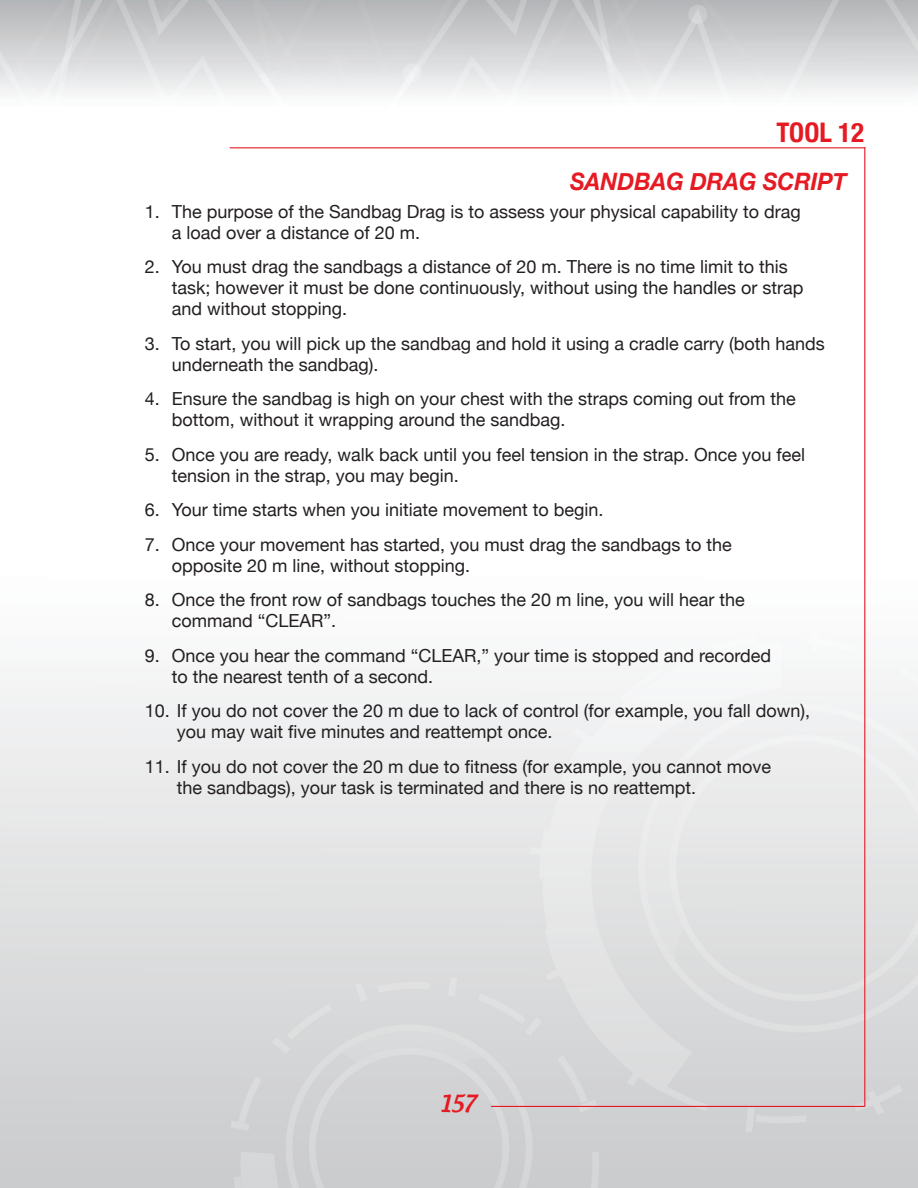
<style>
.page{position:relative;width:918px;height:1188px;background:#fff}
.page>*{position:absolute;margin:0;border:0;box-sizing:border-box;transform-origin:0 0}
.t1{font:700 condensed 27px "Helvetica Neue";color:#e51a23}
.t2{font:italic 700 24px "Helvetica Neue";color:#e51a23;scale:.95 1}
.t3{font:500 22.5px "Androgyne";color:#e51a23}
.t4{font:18px/21px "Helvetica Neue";color:#231f20}
</style>
<div class="page">
<img style="left:0;top:0;width:918px;height:94px">
<hr style="left:864px;top:147px;width:1px;height:960px;background:#e51a23">
<hr style="left:230px;top:147px;width:635px;height:1px;background:#e51a23">
<hr style="left:491px;top:1106px;width:373px;height:1px;background:#e51a23">
<h1 class="t1" style="left:776px;top:110px;width:89px">TOOL 12</h1>
<h2 class="t2" style="left:570px;top:163px;width:293px">SANDBAG DRAG SCRIPT</h2>
<p class="t4" style="left:172px;top:202px;width:631px;text-indent:-27px">1. The purpose of the Sandbag Drag is to assess your physical capability to drag a load over a distance of 20 m.</p>
<p class="t4" style="left:172px;top:257px;width:633px;text-indent:-27px">2. You must drag the sandbags a distance of 20 m. There is no time limit to this task; however it must be done continuously, without using the handles or strap and without stopping.</p>
<p class="t4" style="left:172px;top:334px;width:655px;text-indent:-27px">3. To start, you will pick up the sandbag and hold it using a cradle carry (both hands underneath the sandbag).</p>
<p class="t4" style="left:172px;top:389px;width:626px;text-indent:-27px">4. Ensure the sandbag is high on your chest with the straps coming out from the bottom, without it wrapping around the sandbag.</p>
<p class="t4" style="left:172px;top:445px;width:635px;text-indent:-27px">5. Once you are ready, walk back until you feel tension in the strap. Once you feel tension in the strap, you may begin.</p>
<p class="t4" style="left:145px;top:500px;width:460px">6. Your time starts when you initiate movement to begin.</p>
<p class="t4" style="left:172px;top:535px;width:562px;text-indent:-27px">7. Once your movement has started, you must drag the sandbags to the opposite 20 m line, without stopping.</p>
<p class="t4" style="left:172px;top:590px;width:575px;text-indent:-27px">8. Once the front row of sandbags touches the 20 m line, you will hear the command “CLEAR”.</p>
<p class="t4" style="left:172px;top:646px;width:601px;text-indent:-27px">9. Once you hear the command “CLEAR,” your time is stopped and recorded to the nearest tenth of a second.</p>
<p class="t4" style="left:177px;top:701px;width:635px;text-indent:-32px">10. If you do not cover the 20 m due to lack of control (for example, you fall down), you may wait five minutes and reattempt once.</p>
<p class="t4" style="left:177px;top:757px;width:596px;text-indent:-32px">11. If you do not cover the 20 m due to fitness (for example, you cannot move the sandbags), your task is terminated and there is no reattempt.</p>
<p class="t3" style="left:440px;top:1090px;width:37px">157</p>
</div>
